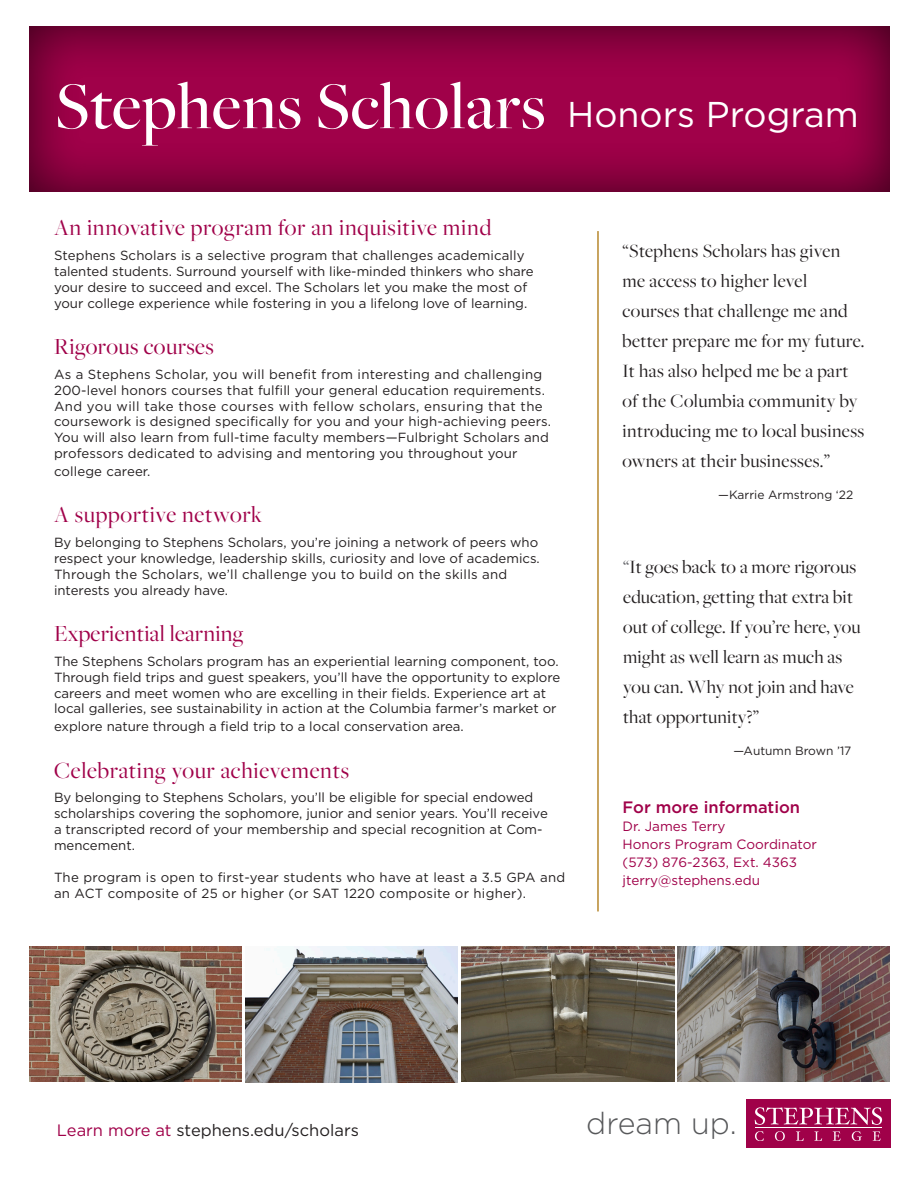
<style>
.page{position:relative;width:918px;height:1188px;background:#fff}
.page>*{position:absolute;margin:0;border:0;box-sizing:border-box;transform-origin:0 0}
.t1{font:500 69.15px "Freight Big Pro";letter-spacing:.01em;color:#fff}
.t2{font:35.85px "Gotham";color:#fff}
.t3{font:300 30.45px "Gotham";color:#57585a}
.t4{font:24px "Freight Big Pro";letter-spacing:.02em;color:#a00149}
.t5{font:19.5px/30px "Freight Big Pro";letter-spacing:.02em;color:#231f20}
.t6{font:16.5px "Gotham";color:#231f20}
.t7{font:500 16.5px "Gotham";color:#a00149}
.t8{font:13.5px/18px "Gotham";color:#a00149}
.t9{font:13.2px/15.9px "Gotham";color:#231f20}
.t10{font:13.2px/15.9px "Gotham";letter-spacing:.02em;color:#231f20}
.t11{font:12px "Gotham";color:#231f20}
.s1{color:#54555a}
.s2{color:#a00149}
</style>
<div class="page">
<div style="left:28px;top:24px;width:863px;height:169px;background:#231f20;opacity:.75"></div>
<img style="left:678px;top:947px;width:211px;height:135px">
<img style="left:461px;top:947px;width:213px;height:135px">
<img style="left:246px;top:947px;width:211px;height:135px">
<img style="left:29px;top:947px;width:212px;height:135px">
<div style="left:746px;top:1100px;width:145px;height:48px;background:#a00149"></div>
<svg style="left:755px;top:1107px;width:127px;height:18px"></svg>
<svg style="left:755px;top:1131px;width:9px;height:10px"></svg>
<svg style="left:775px;top:1131px;width:10px;height:10px"></svg>
<svg style="left:796px;top:1131px;width:8px;height:10px"></svg>
<svg style="left:814px;top:1131px;width:8px;height:10px"></svg>
<svg style="left:833px;top:1131px;width:8px;height:10px"></svg>
<svg style="left:852px;top:1131px;width:10px;height:10px"></svg>
<svg style="left:873px;top:1131px;width:8px;height:10px"></svg>
<hr style="left:755px;top:1127px;width:126px;height:1px;background:#fff">
<hr style="left:597px;top:231px;width:2px;height:680px;background:#b7872d">
<p class="t1" style="left:55px;top:61px;width:492px">Stephens Scholars</p>
<p class="t2" style="left:567px;top:91px;width:293px">Honors Program</p>
<p class="t4" style="left:54px;top:212px;width:439px">An innovative program for an inquisitive mind</p>
<p class="t9" style="left:54px;top:247px;width:481px">Stephens Scholars is a selective program that challenges academically talented students. Surround yourself with like-minded thinkers who share your desire to succeed and excel. The Scholars let you make the most of your college experience while fostering in you a lifelong love of learning.</p>
<p class="t4" style="left:54px;top:331px;width:161px">Rigorous courses</p>
<p class="t9" style="left:54px;top:366px;width:499px">As a Stephens Scholar, you will benefit from interesting and challenging 200-level honors courses that fulfill your general education requirements.<br>And you will take those courses with fellow scholars, ensuring that the coursework is designed specifically for you and your high-achieving peers.<br>You will also learn from full-time faculty members—Fulbright Scholars and professors dedicated to advising and mentoring you throughout your</p>
<p class="t9" style="left:54px;top:463px;width:98px">college career.</p>
<p class="t4" style="left:54px;top:499px;width:210px">A supportive network</p>
<p class="t9" style="left:54px;top:534px;width:487px">By belonging to Stephens Scholars, you’re joining a network of peers who respect your knowledge, leadership skills, curiosity and love of academics.<br>Through the Scholars, we’ll challenge you to build on the skills and interests you already have.</p>
<p class="t4" style="left:54px;top:618px;width:191px">Experiential learning</p>
<p class="t9" style="left:54px;top:653px;width:508px">The Stephens Scholars program has an experiential learning component, too.<br>Through field trips and guest speakers, you’ll have the opportunity to explore careers and meet women who are excelling in their fields. Experience art at local galleries, see sustainability in action at the Columbia farmer’s market or</p>
<p class="t9" style="left:54px;top:718px;width:411px">explore nature through a field trip to a local conservation area.</p>
<p class="t4" style="left:54px;top:754px;width:297px">Celebrating your achievements</p>
<p class="t9" style="left:54px;top:789px;width:495px">By belonging to Stephens Scholars, you’ll be eligible for special endowed scholarships covering the sophomore, junior and senior years. You’ll receive a transcripted record of your membership and special recognition at Com&shy;mencement.</p>
<p class="t10" style="left:54px;top:869px;width:513px">The program is open to first-year students who have at least a 3.5 GPA and an ACT composite of 25 or higher (or SAT 1220 composite or higher).</p>
<p class="t5" style="left:623px;top:235px;width:243px">“Stephens Scholars has given me access to higher level courses that challenge me and better prepare me for my future.<br>It has also helped me be a part of the Columbia community by introducing me to local business owners at their businesses.”</p>
<p class="t11" style="left:718px;top:487px;width:136px">—Karrie Armstrong ‘22</p>
<p class="t5" style="left:623px;top:551px;width:239px"><span class="s1">“</span>It goes back to a more rigorous education, getting that extra bit out of college. If you’re here, you might as well learn as much as you can. Why not join and have that opportunity?”</p>
<p class="t11" style="left:733px;top:743px;width:120px">—Autumn Brown ’17</p>
<p class="t7" style="left:623px;top:797px;width:179px">For more information</p>
<p class="t8" style="left:623px;top:817px;width:196px">Dr. James Terry<br>Honors Program Coordinator</p>
<p class="t8" style="left:623px;top:853px;width:176px">(573) 876-2363, Ext. 4363</p>
<p class="t8" style="left:623px;top:871px;width:139px">jterry@stephens.edu</p>
<p class="t6" style="left:57px;top:1119px;width:303px"><span class="s2">Learn more at</span> stephens.edu/scholars</p>
<p class="t3" style="left:586px;top:1104px;width:152px">dream up.</p>
</div>
